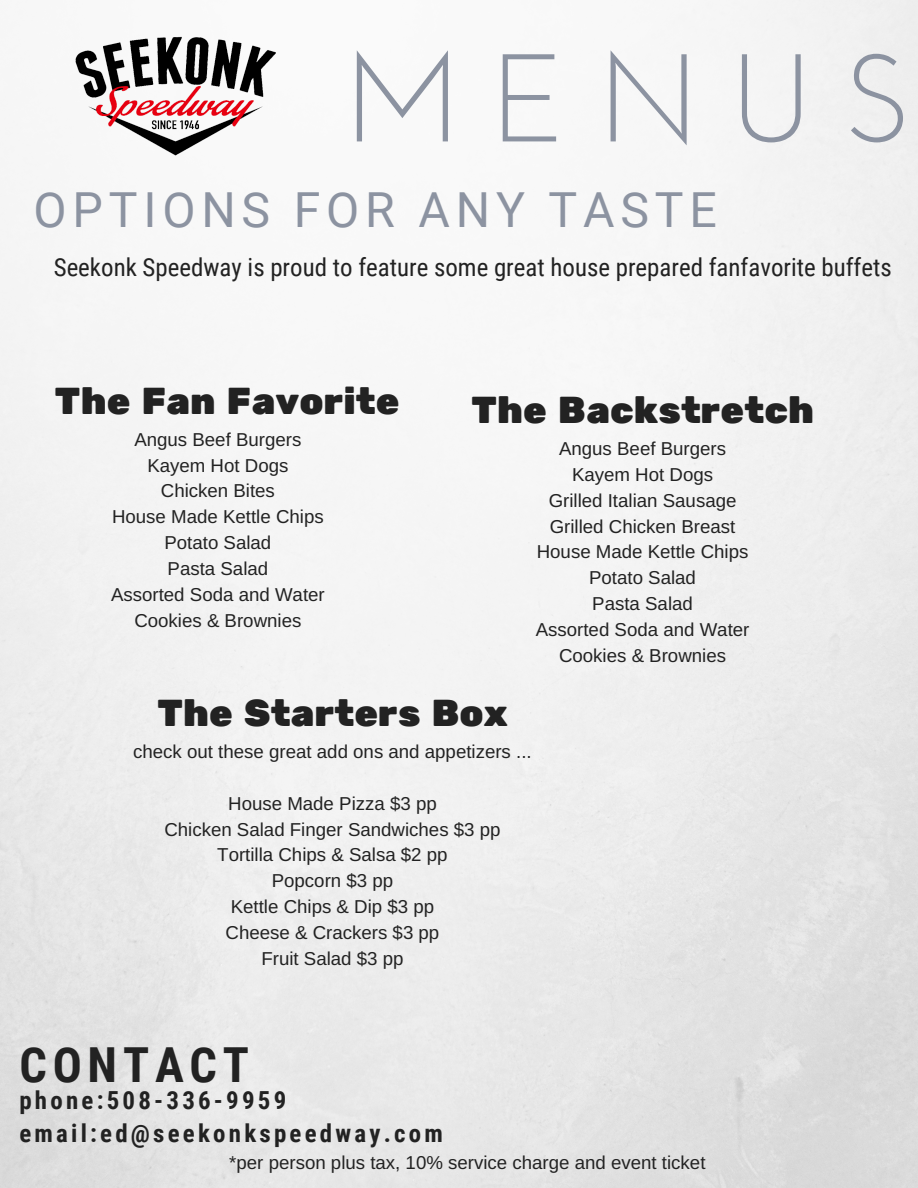
<style>
.page{position:relative;width:918px;height:1188px;background:#fff}
.page>*{position:absolute;margin:0;border:0;box-sizing:border-box;transform-origin:0 0}
.t1{font:124.5px "Josefin Sans";letter-spacing:.25em;color:#8c93a1}
.t2{font:48.3px "Roboto";letter-spacing:.12em;color:#8c93a1}
.t3{font:700 48.3px "Roboto Condensed";letter-spacing:.12em;color:#222}
.t4{font:37.35px "Rubik One";color:#222}
.t5{font:24.9px "Roboto Condensed";color:#222}
.t6{font:700 24.9px "Roboto Condensed";letter-spacing:.13em;color:#222}
.t7{font:18.75px "Arimo";color:#222}
</style>
<div class="page">
<img style="left:63px;top:25px;width:228px;height:144px">
<p class="t1" style="left:344px;top:48px;width:569px">MENUS</p>
<p class="t2" style="left:34px;top:183px;width:685px">OPTIONS FOR ANY TASTE</p>
<p class="t5" style="left:54px;top:253px;width:840px">Seekonk Speedway is proud to feature some great house prepared fanfavorite buffets</p>
<p class="t4" style="left:55px;top:379px;width:347px">The Fan Favorite</p>
<p class="t7" style="left:134px;top:429px;width:169px">Angus Beef Burgers</p>
<p class="t7" style="left:147px;top:455px;width:143px">Kayem Hot Dogs</p>
<p class="t7" style="left:161px;top:481px;width:116px">Chicken Bites</p>
<p class="t7" style="left:112px;top:506px;width:213px">House Made Kettle Chips</p>
<p class="t7" style="left:164px;top:532px;width:108px">Potato Salad</p>
<p class="t7" style="left:168px;top:558px;width:102px">Pasta Salad</p>
<p class="t7" style="left:111px;top:584px;width:215px">Assorted Soda and Water</p>
<p class="t7" style="left:134px;top:610px;width:169px">Cookies &amp; Brownies</p>
<p class="t4" style="left:471px;top:388px;width:345px">The Backstretch</p>
<p class="t7" style="left:559px;top:438px;width:169px">Angus Beef Burgers</p>
<p class="t7" style="left:572px;top:464px;width:143px">Kayem Hot Dogs</p>
<p class="t7" style="left:549px;top:490px;width:189px">Grilled Italian Sausage</p>
<p class="t7" style="left:550px;top:516px;width:187px">Grilled Chicken Breast</p>
<p class="t7" style="left:537px;top:541px;width:213px">House Made Kettle Chips</p>
<p class="t7" style="left:589px;top:567px;width:108px">Potato Salad</p>
<p class="t7" style="left:592px;top:593px;width:102px">Pasta Salad</p>
<p class="t7" style="left:536px;top:619px;width:215px">Assorted Soda and Water</p>
<p class="t7" style="left:559px;top:645px;width:169px">Cookies &amp; Brownies</p>
<p class="t4" style="left:157px;top:691px;width:352px">The Starters Box</p>
<p class="t7" style="left:133px;top:741px;width:400px">check out these great add ons and appetizers ...</p>
<p class="t7" style="left:228px;top:793px;width:210px">House Made Pizza $3 pp</p>
<p class="t7" style="left:164px;top:819px;width:338px">Chicken Salad Finger Sandwiches $3 pp</p>
<p class="t7" style="left:217px;top:844px;width:232px">Tortilla Chips &amp; Salsa $2 pp</p>
<p class="t7" style="left:272px;top:870px;width:123px">Popcorn $3 pp</p>
<p class="t7" style="left:231px;top:896px;width:205px">Kettle Chips &amp; Dip $3 pp</p>
<p class="t7" style="left:226px;top:922px;width:215px">Cheese &amp; Crackers $3 pp</p>
<p class="t7" style="left:261px;top:948px;width:144px">Fruit Salad $3 pp</p>
<p class="t3" style="left:19px;top:1037px;width:231px">CONTACT</p>
<p class="t6" style="left:19px;top:1086px;width:268px">phone:508-336-9959</p>
<p class="t6" style="left:19px;top:1119px;width:425px">email:ed@seekonkspeedway.com</p>
<p class="t7" style="left:229px;top:1152px;width:478px">*per person plus tax, 10% service charge and event ticket</p>
</div>
